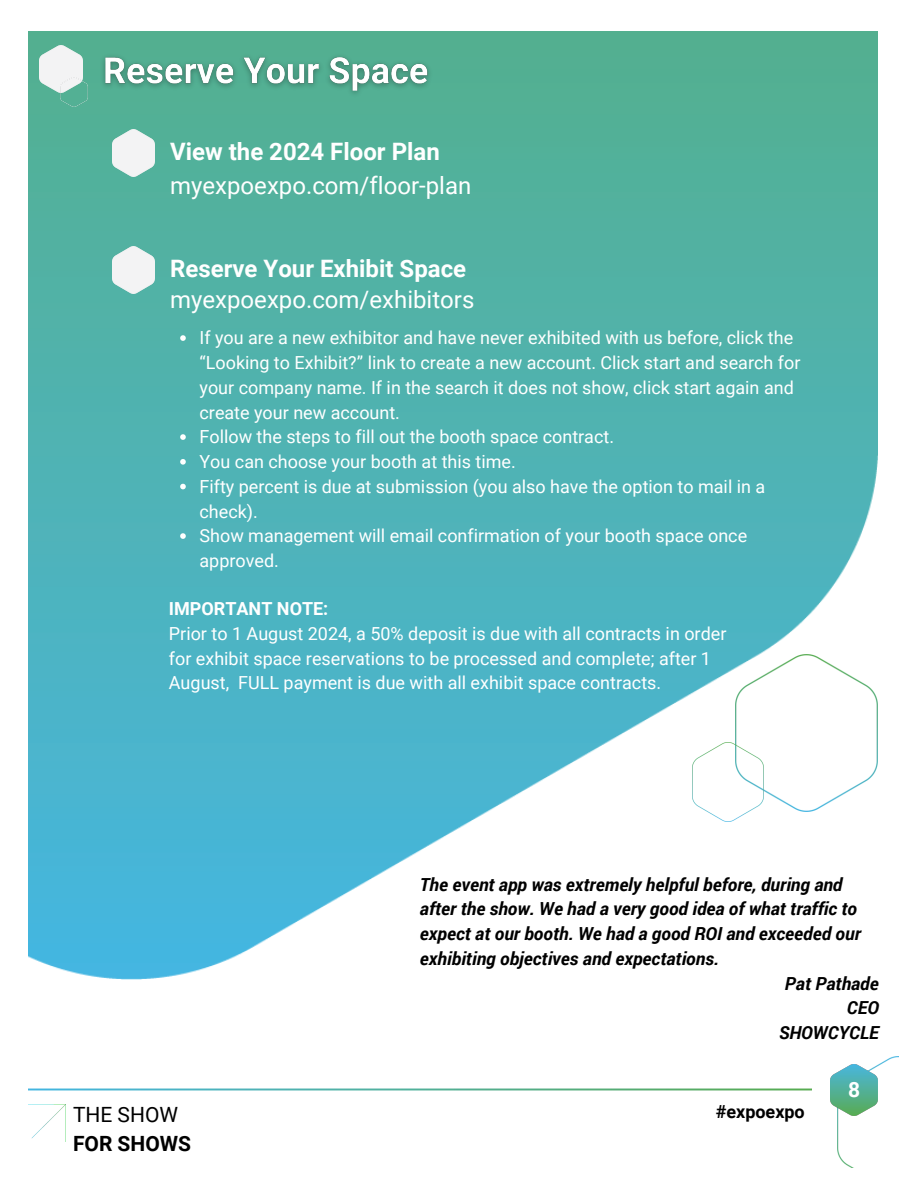
<style>
.page{position:relative;width:918px;height:1188px;background:#fff}
.page>*{position:absolute;margin:0;border:0;box-sizing:border-box;transform-origin:0 0}
.t1{font:24px "Roboto";color:#fff}
.t2{font:700 24px "Roboto";color:#fff}
.t3{font:700 21px "Roboto";color:#000}
.t4{font:21px "Roboto";color:#000}
.t5{font:700 21px "Roboto";color:#fff}
.t6{font:18px/24.8px "Roboto";color:#fff}
.t7{font:italic 700 18px "Roboto";color:#000}
.t8{font:700 18px "Roboto";color:#fff}
.t9{font:700 18px "Roboto";color:#000}
</style>
<div class="page">
<img style="left:838px;top:1056px;width:61px;height:112px">
<img style="left:29px;top:1088px;width:783px;height:2px">
<img style="left:29px;top:1104px;width:37px;height:37px">
<img style="left:831px;top:1064px;width:47px;height:52px">
<img style="left:29px;top:32px;width:849px;height:947px">
<img style="left:39px;top:46px;width:43px;height:47px">
<img style="left:61px;top:78px;width:27px;height:29px">
<img style="left:96px;top:49px;width:342px;height:54px">
<img style="left:112px;top:247px;width:43px;height:47px">
<img style="left:112px;top:129px;width:43px;height:47px">
<svg style="left:180px;top:335px;width:6px;height:6px"></svg>
<svg style="left:180px;top:434px;width:6px;height:6px"></svg>
<svg style="left:180px;top:459px;width:6px;height:6px"></svg>
<svg style="left:180px;top:484px;width:6px;height:5px"></svg>
<svg style="left:180px;top:533px;width:6px;height:6px"></svg>
<img style="left:735px;top:654px;width:143px;height:158px">
<img style="left:692px;top:743px;width:71px;height:78px">
<p class="t2" style="left:170px;top:138px;width:271px">View the 2024 Floor Plan</p>
<p class="t1" style="left:170px;top:172px;width:303px">myexpoexpo.com/floor-plan</p>
<p class="t2" style="left:170px;top:255px;width:298px">Reserve Your Exhibit Space</p>
<p class="t1" style="left:170px;top:286px;width:306px">myexpoexpo.com/exhibitors</p>
<p class="t6" style="left:200px;top:326px;width:603px">If you are a new exhibitor and have never exhibited with us before, click the “Looking to Exhibit?” link to create a new account. Click start and search for your company name. If in the search it does not show, click start again and create your new account.</p>
<p class="t6" style="left:200px;top:425px;width:416px">Follow the steps to fill out the booth space contract.</p>
<p class="t6" style="left:200px;top:449px;width:318px">You can choose your booth at this time.</p>
<p class="t6" style="left:200px;top:474px;width:567px">Fifty percent is due at submission (you also have the option to mail in a check).</p>
<h5 class="t6" style="left:200px;top:524px;width:549px">Show management will email confirmation of your booth space once approved.</h5>
<p class="t8" style="left:169px;top:598px;width:161px">IMPORTANT NOTE:</p>
<p class="t6" style="left:169px;top:621px;width:559px">Prior to 1 August 2024, a 50% deposit is due with all contracts in order for exhibit space reservations to be processed and complete; after 1<br>August, FULL payment is due with all exhibit space contracts.</p>
<p class="t7" style="left:420px;top:872px;width:424px">The event app was extremely helpful before, during and</p>
<p class="t7" style="left:420px;top:896px;width:439px">after the show. We had a very good idea of what traffic to</p>
<p class="t7" style="left:420px;top:921px;width:442px">expect at our booth. We had a good ROI and exceeded our</p>
<p class="t7" style="left:420px;top:946px;width:301px">exhibiting objectives and expectations.</p>
<p class="t7" style="left:785px;top:971px;width:95px">Pat Pathade</p>
<p class="t7" style="left:847px;top:995px;width:34px">CEO</p>
<p class="t7" style="left:779px;top:1020px;width:101px">SHOWCYCLE</p>
<h3 class="t4" style="left:73px;top:1103px;width:107px">THE SHOW</h3>
<h2 class="t9" style="left:716px;top:1101px;width:91px">#expoexpo</h2>
<h3 class="t3" style="left:73px;top:1132px;width:120px">FOR SHOWS</h3>
<p class="t5" style="left:848px;top:1078px;width:14px">8</p>
</div>
